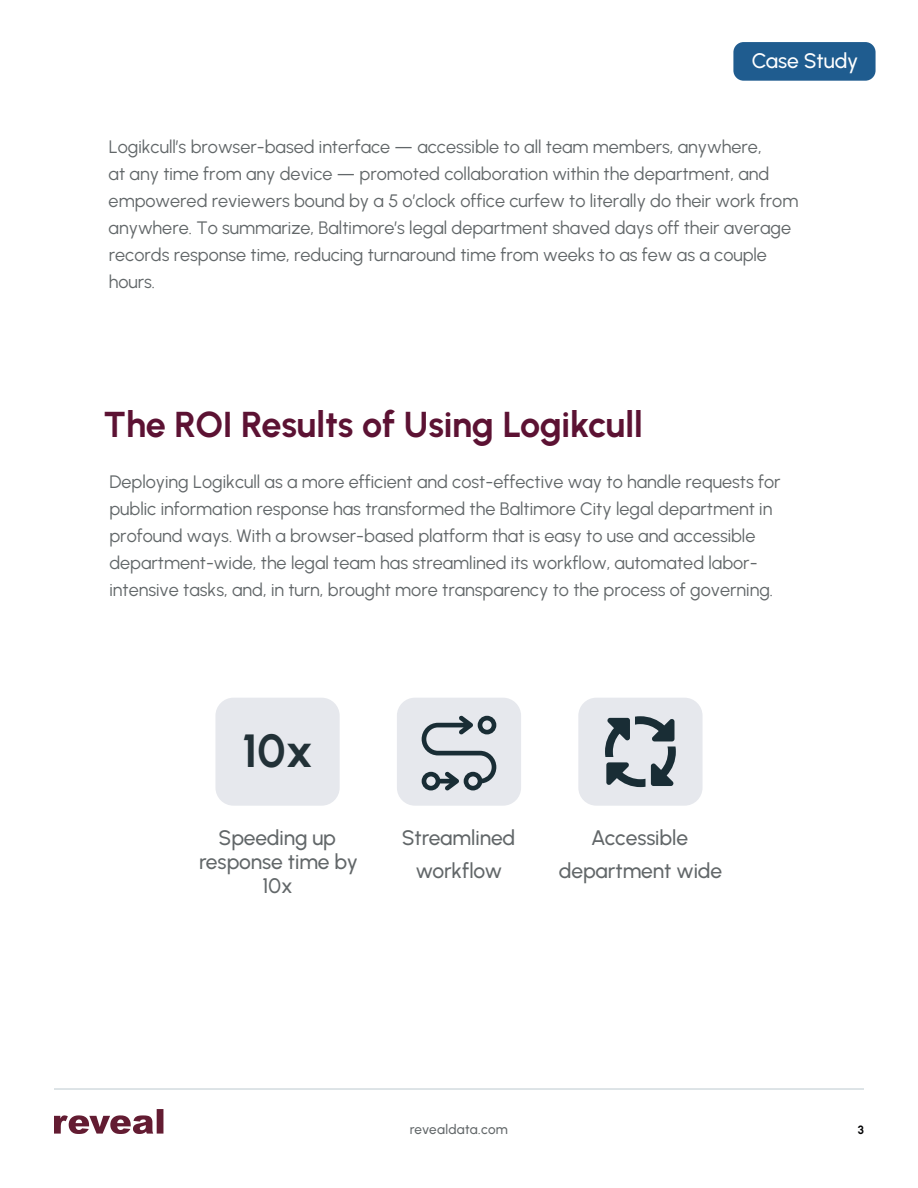
<style>
.page{position:relative;width:918px;height:1188px;background:#fff}
.page>*{position:absolute;margin:0;border:0;box-sizing:border-box;transform-origin:0 0}
.t1{font:700 46.5px "Urbanist";color:#223137}
.t2{font:700 36px "Urbanist";letter-spacing:-.01em;color:#5c1233}
.t3{font:500 21px/24px "Urbanist";letter-spacing:-.005em;color:#626769;text-align:center}
.t4{font:500 21px "Urbanist";letter-spacing:-.005em;color:#fff}
.t5{font:18px/27px "Urbanist";color:#626769}
.t6{font:500 13.5px "Urbanist";letter-spacing:.015em;color:#626769}
.t7{font:700 12px "Urbanist";color:#020203}
</style>
<div class="page">
<hr style="left:54px;top:1089px;width:810px;height:1px;background:#bcc9cf">
<svg style="left:54px;top:1109px;width:109px;height:25px"></svg>
<div style="left:733px;top:42px;width:143px;height:39px;background:#1f5c8f;border-radius:10px"></div>
<div style="left:215px;top:698px;width:125px;height:108px;background:#e6e8ed;border-radius:18px"></div>
<div style="left:578px;top:698px;width:125px;height:108px;background:#e6e8ed;border-radius:18px"></div>
<div style="left:397px;top:698px;width:124px;height:108px;background:#e6e8ed;border-radius:18px"></div>
<svg style="left:605px;top:716px;width:71px;height:71px"></svg>
<svg style="left:422px;top:716px;width:74px;height:75px"></svg>
<p class="t4" style="left:752px;top:46px;width:108px">Case Study</p>
<p class="t5" style="left:109px;top:132px;width:691px">Logikcull’s browser-based interface — accessible to all team members, anywhere,<br>at any time from any device — promoted collaboration within the department, and empowered reviewers bound by a 5 o’clock office curfew to literally do their work from anywhere. To summarize, Baltimore’s legal department shaved days off their average records response time, reducing turnaround time from weeks to as few as a couple hours.</p>
<h2 class="t2" style="left:103px;top:399px;width:541px">The ROI Results of Using Logikcull</h2>
<p class="t5" style="left:109px;top:467px;width:673px">Deploying Logikcull as a more efficient and cost-effective way to handle requests for public information response has transformed the Baltimore City legal department in profound ways. With a browser-based platform that is easy to use and accessible department-wide, the legal team has streamlined its workflow, automated labor&shy;intensive tasks, and, in turn, brought more transparency to the process of governing.</p>
<h1 class="t1" style="left:242px;top:719px;width:73px">10x</h1>
<p class="t3" style="left:199px;top:825px;width:160px">Speeding up response time by<br>10x</p>
<p class="t3" style="left:402px;top:821px;width:115px;line-height:33px">Streamlined workflow</p>
<p class="t3" style="left:559px;top:821px;width:165px;line-height:33px">Accessible department wide</p>
<p class="t6" style="left:410px;top:1120px;width:100px">revealdata.com</p>
<p class="t7" style="left:858px;top:1122px;width:8px">3</p>
</div>
